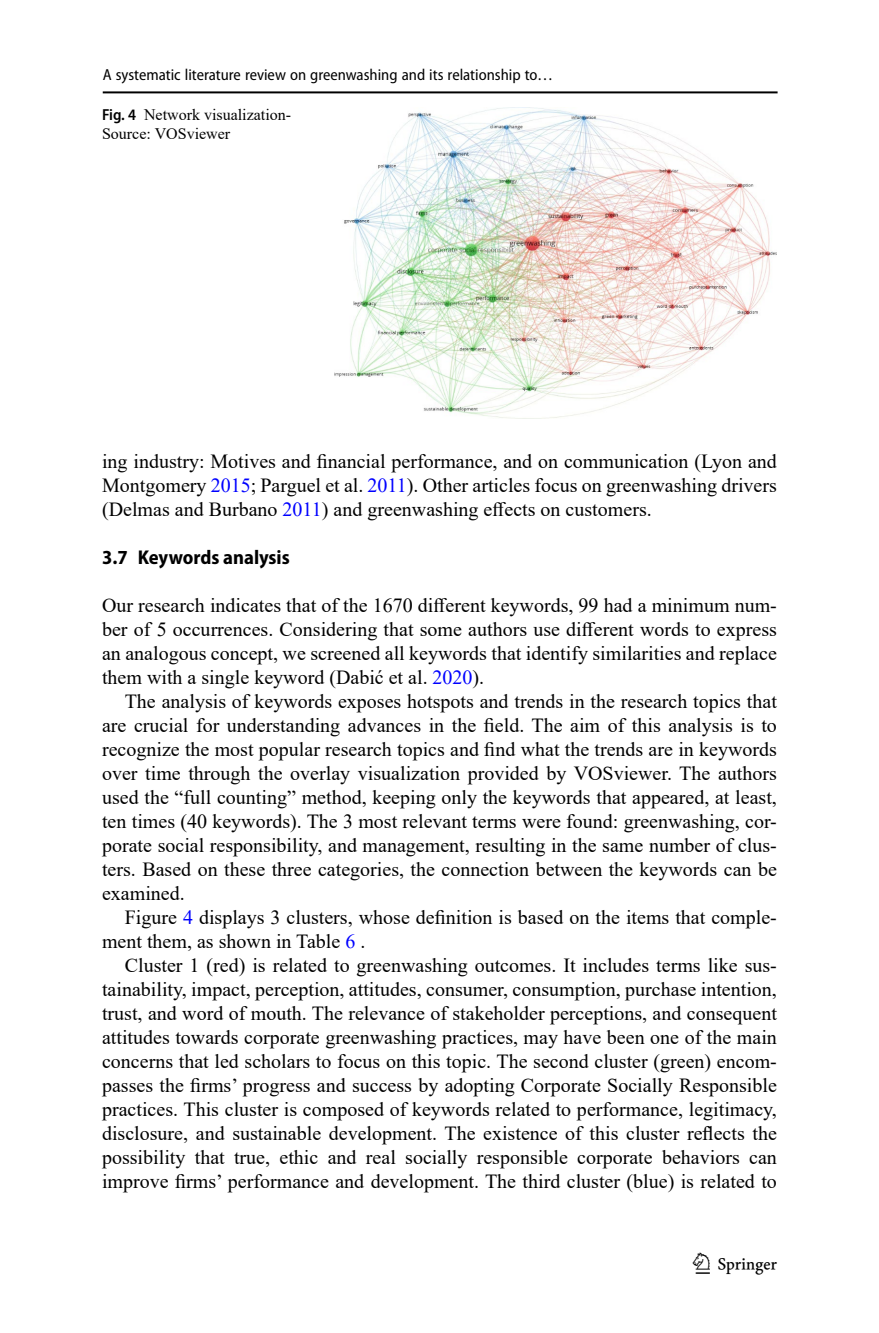
<style>
.page{position:relative;width:879px;height:1333px;background:#fff}
.page>*{position:absolute;margin:0;border:0;box-sizing:border-box;transform-origin:0 0}
.t1{font:30px "Springnew";color:#000}
.Body_Text_Indent{font:20px/24px "Times New Roman";color:#000;text-align:justify}
.Body_Text{font:20px/24px "Times New Roman";color:#000;text-align:justify}
.Head_2{font:700 semi-condensed 20px "Myriad Pro";color:#000}
.t2{font:semi-condensed 16px "Myriad Pro";color:#000}
.Figure_Caption_Side{font:16px/19px "Times New Roman";color:#000}
.s1{font-family:"Myriad Pro";font-weight:600;font-stretch:semi-condensed}
.s2{color:#00f}
</style>
<div class="page">
<hr style="left:103px;top:91px;width:674px;height:2px;background:#000">
<img style="left:334px;top:108px;width:443px;height:310px">
<p class="t2" style="left:103px;top:66px;width:452px">A systematic literature review on greenwashing and its relationship to…</p>
<p class="Figure_Caption_Side" style="left:102px;top:104px;width:191px"><span class="s1">Fig. 4</span> Network visualization-<br>Source: VOSviewer</p>
<p class="Body_Text_Indent" style="left:102px;top:448px;width:676px">ing industry: Motives and financial performance, and on communication (Lyon and Montgomery <span class="s2">2015</span>; Parguel et al. <span class="s2">2011</span>). Other articles focus on greenwashing drivers (Delmas and Burbano <span class="s2">2011</span>) and greenwashing effects on customers.</p>
<p class="Head_2" style="left:102px;top:546px;width:189px">3.7 Keywords analysis</p>
<p class="Body_Text" style="left:102px;top:592px;width:676px">Our research indicates that of the 1670 different keywords, 99 had a minimum num&shy;ber of 5 occurrences. Considering that some authors use different words to express an analogous concept, we screened all keywords that identify similarities and replace them with a single keyword (Dabić et al. <span class="s2">2020</span>).</p>
<p class="Body_Text_Indent" style="left:102px;top:688px;width:676px;text-indent:23px">The analysis of keywords exposes hotspots and trends in the research topics that are crucial for understanding advances in the field. The aim of this analysis is to recognize the most popular research topics and find what the trends are in keywords over time through the overlay visualization provided by VOSviewer. The authors used the “full counting” method, keeping only the keywords that appeared, at least, ten times (40 keywords). The 3 most relevant terms were found: greenwashing, cor&shy;porate social responsibility, and management, resulting in the same number of clus&shy;ters. Based on these three categories, the connection between the keywords can be examined.</p>
<p class="Body_Text_Indent" style="left:102px;top:904px;width:676px;text-indent:23px">Figure <span class="s2">4</span> displays 3 clusters, whose definition is based on the items that comple&shy;ment them, as shown in Table <span class="s2">6</span> .</p>
<p class="Body_Text_Indent" style="left:102px;top:952px;width:676px;text-indent:23px">Cluster 1 (red) is related to greenwashing outcomes. It includes terms like sus&shy;tainability, impact, perception, attitudes, consumer, consumption, purchase intention, trust, and word of mouth. The relevance of stakeholder perceptions, and consequent attitudes towards corporate greenwashing practices, may have been one of the main concerns that led scholars to focus on this topic. The second cluster (green) encom&shy;passes the firms’ progress and success by adopting Corporate Socially Responsible practices. This cluster is composed of keywords related to performance, legitimacy, disclosure, and sustainable development. The existence of this cluster reflects the possibility that true, ethic and real socially responsible corporate behaviors can improve firms’ performance and development. The third cluster (blue) is related to</p>
<h1 class="t1" style="left:696px;top:1246px;width:83px">1 3</h1>
</div>
